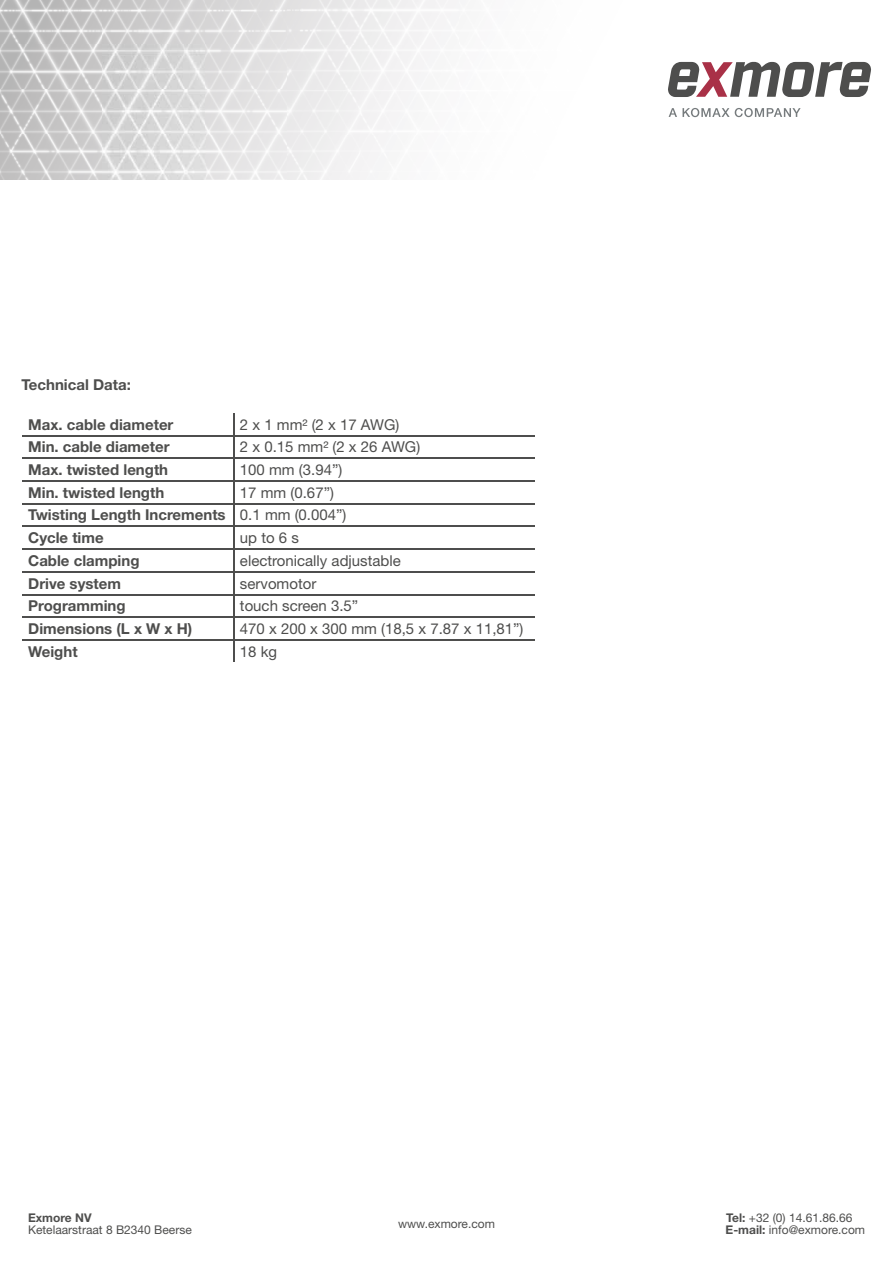
<style>
.page{position:relative;width:893px;height:1263px;background:#fff}
.page>*{position:absolute;margin:0;border:0;box-sizing:border-box;transform-origin:0 0}
.t1{font:700 15px/22.6px "Helvetica Neue LT Std";color:#4e4e4d}
.t2{font:15px "Helvetica Neue LT Std";color:#4e4e4d}
.t3{font:12px/12px "Helvetica Neue LT Std";color:#4e4e4d}
.t4{font:700 12px "Helvetica Neue LT Std";color:#4e4e4d}
.s1{font-weight:400}
.s2{font-weight:700}
</style>
<div class="page">
<img style="left:0;top:0;width:287px;height:135px">
<img style="left:0;top:135px;width:287px;height:45px">
<svg style="left:669px;top:108px;width:132px;height:9px"></svg>
<svg style="left:668px;top:62px;width:203px;height:35px"></svg>
<hr style="left:233px;top:414px;width:2px;height:21px;background:#4e4e4d">
<hr style="left:23px;top:435px;width:211px;height:1px;background:#4e4e4d">
<hr style="left:234px;top:435px;width:300px;height:1px;background:#4e4e4d">
<hr style="left:233px;top:436px;width:2px;height:21px;background:#4e4e4d">
<hr style="left:23px;top:457px;width:211px;height:2px;background:#4e4e4d">
<hr style="left:234px;top:457px;width:300px;height:2px;background:#4e4e4d">
<hr style="left:233px;top:459px;width:2px;height:21px;background:#4e4e4d">
<hr style="left:23px;top:480px;width:211px;height:2px;background:#4e4e4d">
<hr style="left:234px;top:480px;width:300px;height:2px;background:#4e4e4d">
<hr style="left:233px;top:482px;width:2px;height:21px;background:#4e4e4d">
<hr style="left:23px;top:503px;width:211px;height:1px;background:#4e4e4d">
<hr style="left:234px;top:503px;width:300px;height:1px;background:#4e4e4d">
<hr style="left:233px;top:504px;width:2px;height:22px;background:#4e4e4d">
<hr style="left:23px;top:526px;width:211px;height:1px;background:#4e4e4d">
<hr style="left:234px;top:526px;width:300px;height:1px;background:#4e4e4d">
<hr style="left:233px;top:527px;width:2px;height:21px;background:#4e4e4d">
<hr style="left:23px;top:548px;width:211px;height:2px;background:#4e4e4d">
<hr style="left:234px;top:548px;width:300px;height:2px;background:#4e4e4d">
<hr style="left:233px;top:550px;width:2px;height:21px;background:#4e4e4d">
<hr style="left:23px;top:571px;width:211px;height:2px;background:#4e4e4d">
<hr style="left:234px;top:571px;width:300px;height:2px;background:#4e4e4d">
<hr style="left:233px;top:573px;width:2px;height:21px;background:#4e4e4d">
<hr style="left:23px;top:594px;width:211px;height:1px;background:#4e4e4d">
<hr style="left:234px;top:594px;width:300px;height:1px;background:#4e4e4d">
<hr style="left:233px;top:595px;width:2px;height:21px;background:#4e4e4d">
<hr style="left:23px;top:616px;width:211px;height:2px;background:#4e4e4d">
<hr style="left:234px;top:616px;width:300px;height:2px;background:#4e4e4d">
<hr style="left:233px;top:618px;width:2px;height:21px;background:#4e4e4d">
<hr style="left:23px;top:639px;width:211px;height:2px;background:#4e4e4d">
<hr style="left:234px;top:639px;width:300px;height:2px;background:#4e4e4d">
<hr style="left:233px;top:641px;width:2px;height:21px;background:#4e4e4d">
<p class="t1" style="left:21px;top:373px;width:111px">Technical Data:</p>
<p class="t1" style="left:28px;top:413px;width:147px">Max. cable diameter</p>
<p class="t2" style="left:240px;top:415px;width:161px">2 x 1 mm2 (2 x 17 AWG)</p>
<p class="t1" style="left:28px;top:435px;width:143px">Min. cable diameter</p>
<p class="t2" style="left:240px;top:438px;width:182px">2 x 0.15 mm2 (2 x 26 AWG)</p>
<p class="t1" style="left:28px;top:458px;width:141px">Max. twisted length</p>
<p class="t2" style="left:240px;top:461px;width:104px">100 mm (3.94”)</p>
<p class="t1" style="left:28px;top:481px;width:138px">Min. twisted length</p>
<p class="t1" style="left:28px;top:481px;width:320px;text-indent:212px"><span class="s1">17 mm (0.67”)<br></span>Twisting Length Increments <span class="s1">0.1 mm (0.004”)<br></span>Cycle time</p>
<p class="t2" style="left:240px;top:529px;width:60px">up to 6 s</p>
<p class="t1" style="left:28px;top:549px;width:113px">Cable clamping</p>
<p class="t2" style="left:240px;top:552px;width:162px">electronically adjustable</p>
<p class="t1" style="left:28px;top:571px;width:94px">Drive system</p>
<p class="t2" style="left:240px;top:574px;width:78px">servomotor</p>
<p class="t1" style="left:28px;top:594px;width:99px">Programming</p>
<p class="t2" style="left:240px;top:597px;width:120px">touch screen 3.5”</p>
<p class="t1" style="left:28px;top:617px;width:166px">Dimensions (L x W x H)</p>
<p class="t2" style="left:240px;top:620px;width:285px">470 x 200 x 300 mm (18,5 x 7.87 x 11,81”)</p>
<p class="t1" style="left:28px;top:640px;width:51px">Weight</p>
<p class="t2" style="left:240px;top:642px;width:39px">18 kg</p>
<p class="t4" style="left:28px;top:1210px;width:65px">Exmore NV</p>
<p class="t3" style="left:28px;top:1224px;width:165px">Ketelaarstraat 8 B2340 Beerse</p>
<p class="t3" style="left:398px;top:1218px;width:98px">www.exmore.com</p>
<p class="t3" style="left:726px;top:1212px;width:141px"><span class="s2">Tel:</span> +32 (0) 14.61.86.66<br><span class="s2">E-mail:</span> info@exmore.com</p>
</div>
